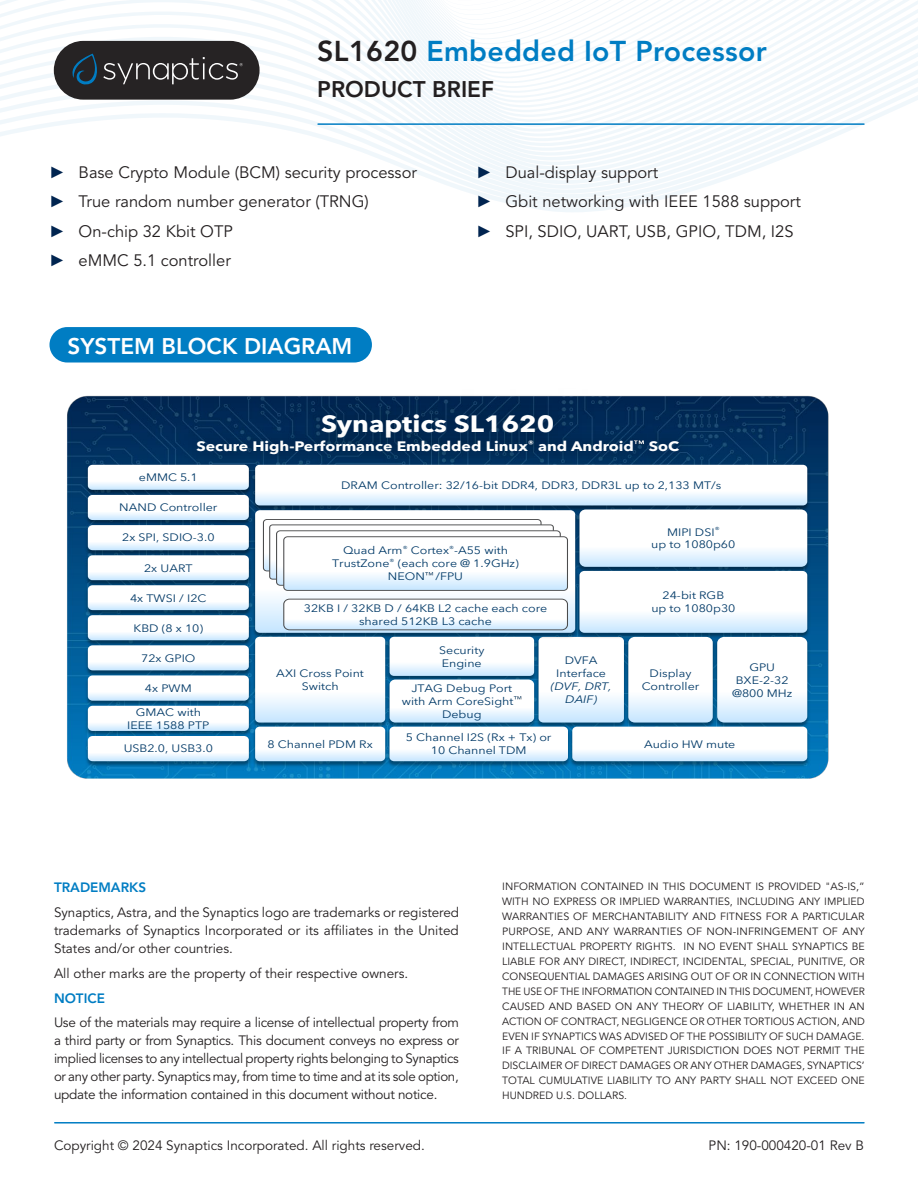
<style>
.page{position:relative;width:918px;height:1188px;background:#fff}
.page>*{position:absolute;margin:0;border:0;box-sizing:border-box;transform-origin:0 0}
.t1{font:800 28.5px "Avenir LT Pro";letter-spacing:.01em;color:#007dc3}
.t2{font:700 23.55px "Avenir Next LT Pro";color:#fff;scale:1.15 1}
.t3{font:800 22.5px "Avenir LT Pro";color:#fff}
.t4{font:800 22.5px "Avenir LT Pro";color:#231f20}
.t5{font:16.5px "Avenir LT Pro";color:#231f20}
.t6{font:700 13.8px "Avenir Next LT Pro";color:#fff;scale:1.15 1}
.Body{font:13.5px/18px "Avenir LT Pro";color:#231f20;text-align:justify}
.Body-2{font:800 13.5px "Avenir LT Pro";color:#007dc3}
.t7{font:10.8px/12.9px "Avenir Next LT Pro";color:#003967;text-align:center;scale:1.15 1}
.t8{font:italic 10.8px/12.9px "Avenir Next LT Pro";color:#003967;text-align:center;scale:1.15 1}
.Body-3{font:10.5px/15px "Avenir LT Pro";color:#231f20;text-align:justify}
.s1{color:#231f20}
.s2{font-family:"Arial Narrow";color:#002450}
.s3{font-style:normal}
</style>
<div class="page">
<svg style="left:0;top:0;width:918px;height:9px"></svg>
<svg style="left:0;top:9px;width:918px;height:9px"></svg>
<svg style="left:0;top:18px;width:918px;height:10px"></svg>
<svg style="left:0;top:28px;width:918px;height:9px"></svg>
<svg style="left:0;top:37px;width:918px;height:9px"></svg>
<svg style="left:0;top:46px;width:918px;height:9px"></svg>
<svg style="left:0;top:55px;width:918px;height:157px"></svg>
<hr style="left:318px;top:123px;width:546px;height:2px;background:#007dc3">
<div style="left:54px;top:41px;width:206px;height:59px;background:#262324;border-radius:29px"></div>
<svg style="left:72px;top:54px;width:171px;height:31px"></svg>
<hr style="left:55px;top:1122px;width:809px;height:2px;background:#007dc3">
<div style="left:49px;top:327px;width:323px;height:36px;background:#007dc3;border-radius:18px"></div>
<img style="left:67px;top:395px;width:762px;height:384px">
<img style="left:270px;top:395px;width:335px;height:19px">
<img style="left:163px;top:414px;width:93px;height:50px">
<img style="left:256px;top:414px;width:5px;height:50px">
<img style="left:261px;top:414px;width:102px;height:50px">
<img style="left:363px;top:414px;width:138px;height:50px">
<img style="left:498px;top:415px;width:3px;height:49px">
<img style="left:501px;top:414px;width:4px;height:50px">
<img style="left:505px;top:414px;width:106px;height:50px">
<img style="left:604px;top:415px;width:7px;height:49px">
<img style="left:611px;top:414px;width:4px;height:50px">
<img style="left:615px;top:414px;width:97px;height:50px">
<img style="left:253px;top:464px;width:559px;height:45px">
<img style="left:83px;top:464px;width:170px;height:30px">
<img style="left:807px;top:636px;width:5px;height:90px">
<img style="left:83px;top:494px;width:170px;height:30px">
<img style="left:83px;top:524px;width:168px;height:30px">
<img style="left:83px;top:554px;width:168px;height:30px">
<img style="left:83px;top:584px;width:168px;height:30px">
<img style="left:83px;top:614px;width:168px;height:30px">
<img style="left:83px;top:644px;width:168px;height:30px">
<img style="left:83px;top:674px;width:168px;height:31px">
<img style="left:83px;top:705px;width:168px;height:30px">
<img style="left:251px;top:636px;width:4px;height:90px">
<img style="left:83px;top:735px;width:168px;height:33px">
<img style="left:112px;top:761px;width:113px;height:8px">
<svg style="left:88px;top:465px;width:161px;height:296px"></svg>
<img style="left:251px;top:726px;width:134px;height:42px">
<img style="left:255px;top:761px;width:130px;height:3px">
<img style="left:394px;top:761px;width:173px;height:9px">
<img style="left:568px;top:726px;width:244px;height:42px">
<img style="left:632px;top:761px;width:116px;height:3px">
<svg style="left:255px;top:465px;width:552px;height:296px"></svg>
<p class="t1" style="left:317px;top:35px;width:451px"><span class="s1">SL1620</span> Embedded IoT Processor</p>
<p class="t4" style="left:317px;top:76px;width:178px">PRODUCT BRIEF</p>
<p class="t5" style="left:52px;top:163px;width:367px"><span class="s2">►</span> Base Crypto Module (BCM) security processor</p>
<p class="t5" style="left:52px;top:192px;width:319px"><span class="s2">►</span> True random number generator (TRNG)</p>
<p class="t5" style="left:52px;top:221px;width:183px"><span class="s2">►</span> On-chip 32 Kbit OTP</p>
<p class="t5" style="left:52px;top:250px;width:181px"><span class="s2">►</span> eMMC 5.1 controller</p>
<p class="t3" style="left:68px;top:333px;width:286px">SYSTEM BLOCK DIAGRAM</p>
<p class="t5" style="left:478px;top:163px;width:181px"><span class="s2">►</span> Dual-display support</p>
<p class="t5" style="left:478px;top:192px;width:324px"><span class="s2">►</span> Gbit networking with IEEE 1588 support</p>
<p class="t5" style="left:478px;top:221px;width:317px"><span class="s2">►</span> SPI, SDIO, UART, USB, GPIO, TDM, I2S</p>
<p class="t2" style="left:321px;top:409px;width:204px">Synaptics SL1620</p>
<p class="t6" style="left:196px;top:437px;width:421px">Secure High-Performance Embedded Linux<sup>®</sup> and Android SoC</p>
<p class="t7" style="left:341px;top:479px;width:332px">DRAM Controller: 32/16-bit DDR4, DDR3, DDR3L up to 2,133 MT/s</p>
<p class="t7" style="left:139px;top:471px;width:53px">eMMC 5.1</p>
<p class="t7" style="left:119px;top:501px;width:87px">NAND Controller</p>
<p class="t7" style="left:122px;top:531px;width:82px">2x SPI, SDIO-3.0</p>
<p class="t7" style="left:144px;top:561px;width:44px">2x UART</p>
<p class="t7" style="left:130px;top:591px;width:68px">4x TWSI / I2C</p>
<p class="t7" style="left:134px;top:621px;width:62px">KBD (8 x 10)</p>
<p class="t7" style="left:141px;top:651px;width:49px">72x GPIO</p>
<p class="t7" style="left:145px;top:682px;width:42px">4x PWM</p>
<p class="t7" style="left:127px;top:705px;width:73px">GMAC with<br>IEEE 1588 PTP</p>
<p class="t7" style="left:124px;top:742px;width:79px">USB2.0, USB3.0</p>
<p class="t7" style="left:332px;top:544px;width:164px">Quad Arm<sup>®</sup> Cortex<sup>®</sup>-A55 with<br>TrustZone<sup>®</sup> (each core @ 1.9GHz)<br>NEON /FPU</p>
<p class="t7" style="left:304px;top:602px;width:213px">32KB I / 32KB D / 64KB L2 cache each core shared 512KB L3 cache</p>
<p class="t7" style="left:276px;top:667px;width:78px">AXI Cross Point<br>Switch</p>
<p class="t7" style="left:439px;top:643px;width:41px;text-align:left">Security<br>Engine</p>
<p class="t7" style="left:411px;top:682px;width:89px">JTAG Debug Port</p>
<p class="t7" style="left:402px;top:695px;width:99px">with Arm CoreSight</p>
<p class="t7" style="left:442px;top:708px;width:36px">Debug</p>
<p class="t8" style="left:551px;top:654px;width:54px"><span class="s3">DVFA<br>Interface </span>(DVF, DRT,<br>DAIF)</p>
<p class="t7" style="left:651px;top:525px;width:75px">MIPI DSI<sup>®<br></sup>up to 1080p60</p>
<p class="t7" style="left:651px;top:589px;width:75px">24-bit RGB<br>up to 1080p30</p>
<p class="t7" style="left:642px;top:667px;width:52px">Display<br>Controller</p>
<p class="t7" style="left:732px;top:660px;width:54px">GPU<br>BXE-2-32 @800 MHz</p>
<p class="t7" style="left:267px;top:738px;width:93px">8 Channel PDM Rx</p>
<p class="t7" style="left:406px;top:731px;width:128px">5 Channel I2S (Rx + Tx) or<br>10 Channel TDM</p>
<p class="t7" style="left:644px;top:738px;width:81px">Audio HW mute</p>
<p class="Body-2" style="left:54px;top:880px;width:94px">TRADEMARKS</p>
<p class="Body" style="left:54px;top:904px;width:407px">Synaptics, Astra, and the Synaptics logo are trademarks or registered trademarks of Synaptics Incorporated or its affiliates in the United States and/or other countries.</p>
<p class="Body" style="left:54px;top:964px;width:356px">All other marks are the property of their respective owners.</p>
<p class="Body-2" style="left:54px;top:990px;width:52px">NOTICE</p>
<p class="Body" style="left:54px;top:1014px;width:407px">Use of the materials may require a license of intellectual property from a third party or from Synaptics. This document conveys no express or implied licenses to any intellectual property rights belonging to Synaptics or any other party. Synaptics may, from time to time and at its sole option, update the information contained in this document without notice.</p>
<p class="Body-3" style="left:502px;top:879px;width:364px">INFORMATION CONTAINED IN THIS DOCUMENT IS PROVIDED "AS-IS,” WITH NO EXPRESS OR IMPLIED WARRANTIES, INCLUDING ANY IMPLIED WARRANTIES OF MERCHANTABILITY AND FITNESS FOR A PARTICULAR PURPOSE, AND ANY WARRANTIES OF NON-INFRINGEMENT OF ANY INTELLECTUAL PROPERTY RIGHTS. IN NO EVENT SHALL SYNAPTICS BE LIABLE FOR ANY DIRECT, INDIRECT, INCIDENTAL, SPECIAL, PUNITIVE, OR CONSEQUENTIAL DAMAGES ARISING OUT OF OR IN CONNECTION WITH THE USE OF THE INFORMATION CONTAINED IN THIS DOCUMENT, HOWEVER CAUSED AND BASED ON ANY THEORY OF LIABILITY, WHETHER IN AN ACTION OF CONTRACT, NEGLIGENCE OR OTHER TORTIOUS ACTION, AND EVEN IF SYNAPTICS WAS ADVISED OF THE POSSIBILITY OF SUCH DAMAGE.<br>IF A TRIBUNAL OF COMPETENT JURISDICTION DOES NOT PERMIT THE DISCLAIMER OF DIRECT DAMAGES OR ANY OTHER DAMAGES, SYNAPTICS’ TOTAL CUMULATIVE LIABILITY TO ANY PARTY SHALL NOT EXCEED ONE HUNDRED U.S. DOLLARS.</p>
<p class="Body" style="left:54px;top:1137px;width:372px">Copyright © 2024 Synaptics Incorporated. All rights reserved.</p>
<p class="Body" style="left:709px;top:1137px;width:157px">PN: 190-000420-01 Rev B</p>
</div>
